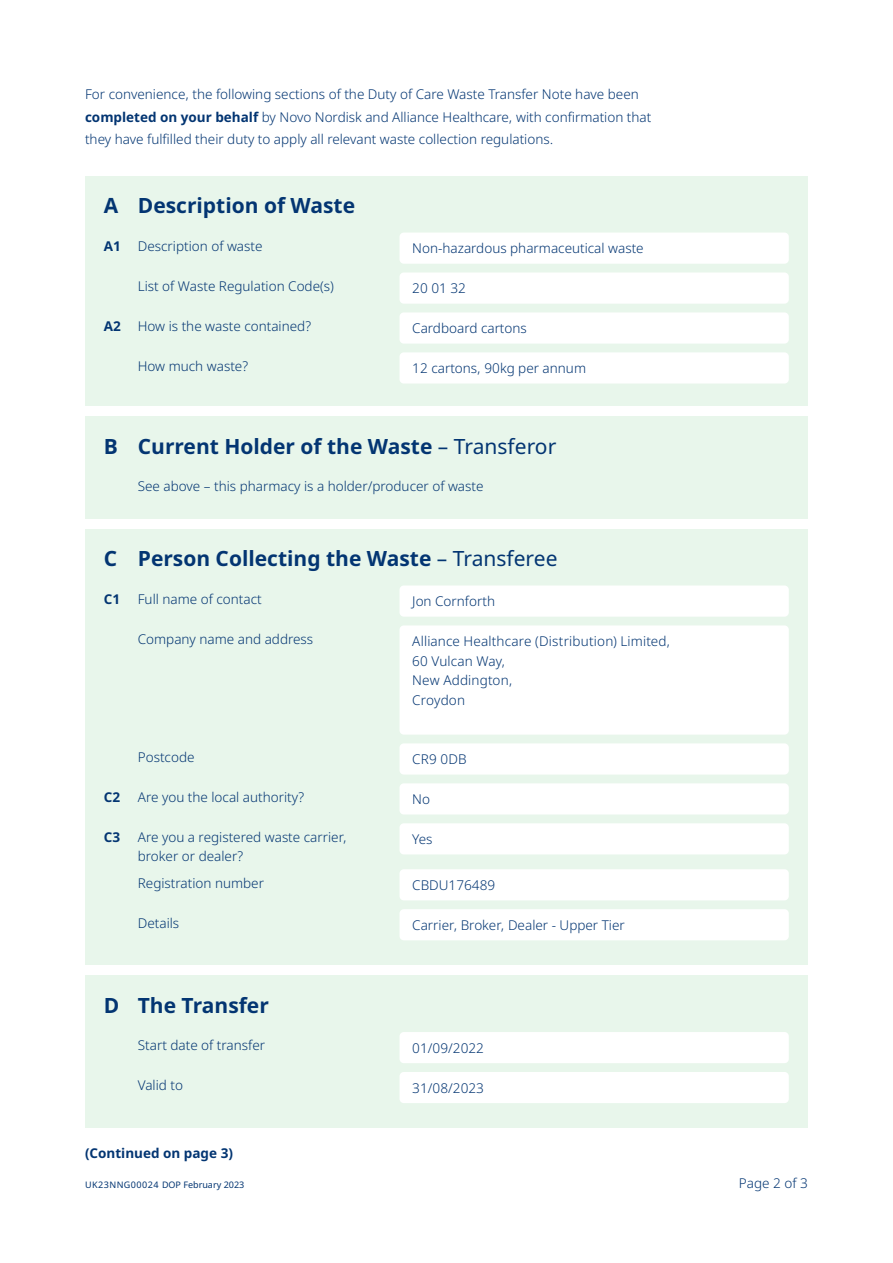
<style>
.page{position:relative;width:893px;height:1263px;background:#fff}
.page>*{position:absolute;margin:0;border:0;box-sizing:border-box;transform-origin:0 0}
.t1{font:700 21px "Apis";color:#033572}
.t2{font:300 13.5px/22.5px "Apis";color:#033572}
.t3{font:300 13.5px/19.5px "Noto Sans";letter-spacing:.01em;color:#033572}
.t4{font:700 13.5px "Apis";color:#033572}
.t5{font:9px "Apis";color:#033572}
.s1{font-weight:700}
.s2{font-weight:400}
</style>
<div class="page">
<div style="left:85px;top:529px;width:723px;height:436px;background:#e8f6eb"></div>
<div style="left:85px;top:176px;width:723px;height:230px;background:#e8f6eb"></div>
<div style="left:85px;top:417px;width:723px;height:102px;background:#e8f6eb"></div>
<div style="left:85px;top:976px;width:723px;height:152px;background:#e8f6eb"></div>
<div style="left:399px;top:233px;width:390px;height:31px;background:#fff;border-radius:4px"></div>
<div style="left:399px;top:272px;width:390px;height:32px;background:#fff;border-radius:4px"></div>
<div style="left:399px;top:312px;width:390px;height:32px;background:#fff;border-radius:4px"></div>
<div style="left:399px;top:352px;width:390px;height:31px;background:#fff;border-radius:4px"></div>
<div style="left:399px;top:585px;width:390px;height:32px;background:#fff;border-radius:4px"></div>
<div style="left:399px;top:625px;width:390px;height:110px;background:#fff;border-radius:4px"></div>
<div style="left:399px;top:743px;width:390px;height:31px;background:#fff;border-radius:4px"></div>
<div style="left:399px;top:783px;width:390px;height:31px;background:#fff;border-radius:4px"></div>
<div style="left:399px;top:823px;width:390px;height:31px;background:#fff;border-radius:4px"></div>
<div style="left:399px;top:869px;width:390px;height:31px;background:#fff;border-radius:4px"></div>
<div style="left:399px;top:909px;width:390px;height:31px;background:#fff;border-radius:4px"></div>
<div style="left:399px;top:1032px;width:390px;height:31px;background:#fff;border-radius:4px"></div>
<div style="left:399px;top:1072px;width:390px;height:31px;background:#fff;border-radius:4px"></div>
<p class="t2" style="left:85px;top:84px;width:568px">For convenience, the following sections of the Duty of Care Waste Transfer Note have been <span class="s1">completed on your behalf</span> by Novo Nordisk and Alliance Healthcare, with confirmation that they have fulfilled their duty to apply all relevant waste collection regulations.</p>
<h1 class="t1" style="left:104px;top:191px;width:253px">A Description of Waste</h1>
<p class="t4" style="left:104px;top:236px;width:19px">A1</p>
<p class="t2" style="left:138px;top:235px;width:126px">Description of waste</p>
<p class="t2" style="left:412px;top:238px;width:233px">Non-hazardous pharmaceutical waste</p>
<p class="t2" style="left:138px;top:275px;width:198px">List of Waste Regulation Code(s)</p>
<p class="t2" style="left:412px;top:277px;width:55px">20 01 32</p>
<p class="t4" style="left:104px;top:316px;width:19px">A2</p>
<p class="t2" style="left:138px;top:315px;width:175px">How is the waste contained?</p>
<p class="t2" style="left:412px;top:317px;width:116px">Cardboard cartons</p>
<p class="t2" style="left:138px;top:355px;width:112px">How much waste?</p>
<p class="t2" style="left:412px;top:357px;width:175px">12 cartons, 90kg per annum</p>
<h1 class="t1" style="left:104px;top:431px;width:454px">B Current Holder of the Waste <span class="s2">– Transferor</span></h1>
<p class="t2" style="left:138px;top:475px;width:347px">See above – this pharmacy is a holder/producer of waste</p>
<h1 class="t1" style="left:104px;top:544px;width:455px">C Person Collecting the Waste <span class="s2">– Transferee</span></h1>
<p class="t4" style="left:104px;top:589px;width:18px">C1</p>
<p class="t2" style="left:138px;top:588px;width:125px">Full name of contact</p>
<p class="t2" style="left:412px;top:590px;width:84px">Jon Cornforth</p>
<p class="t2" style="left:138px;top:628px;width:177px">Company name and address</p>
<p class="t3" style="left:412px;top:632px;width:259px">Alliance Healthcare (Distribution) Limited,<br>60 Vulcan Way,<br>New Addington,<br>Croydon</p>
<p class="t2" style="left:138px;top:746px;width:58px">Postcode</p>
<p class="t3" style="left:412px;top:750px;width:56px">CR9 0DB</p>
<p class="t4" style="left:104px;top:787px;width:18px">C2</p>
<p class="t2" style="left:138px;top:786px;width:168px">Are you the local authority?</p>
<p class="t2" style="left:412px;top:788px;width:19px">No</p>
<p class="t4" style="left:104px;top:827px;width:18px">C3</p>
<p class="t2" style="left:138px;top:827px;width:211px;line-height:19.5px">Are you a registered waste carrier, broker or dealer?</p>
<p class="t2" style="left:412px;top:828px;width:22px">Yes</p>
<p class="t2" style="left:138px;top:872px;width:128px">Registration number</p>
<p class="t2" style="left:412px;top:874px;width:85px">CBDU176489</p>
<p class="t2" style="left:138px;top:912px;width:43px">Details</p>
<p class="t2" style="left:412px;top:914px;width:214px">Carrier, Broker, Dealer - Upper Tier</p>
<h1 class="t1" style="left:104px;top:990px;width:167px">D The Transfer</h1>
<p class="t2" style="left:138px;top:1034px;width:129px">Start date of transfer</p>
<p class="t2" style="left:412px;top:1037px;width:73px">01/09/2022</p>
<p class="t2" style="left:138px;top:1074px;width:47px">Valid to</p>
<p class="t2" style="left:412px;top:1077px;width:73px">31/08/2023</p>
<p class="t4" style="left:85px;top:1144px;width:150px">(Continued on page 3)</p>
<p class="t5" style="left:85px;top:1178px;width:161px">UK23NNG00024 DOP February 2023</p>
<p class="t2" style="left:739px;top:1172px;width:70px">Page 2 of 3</p>
</div>
